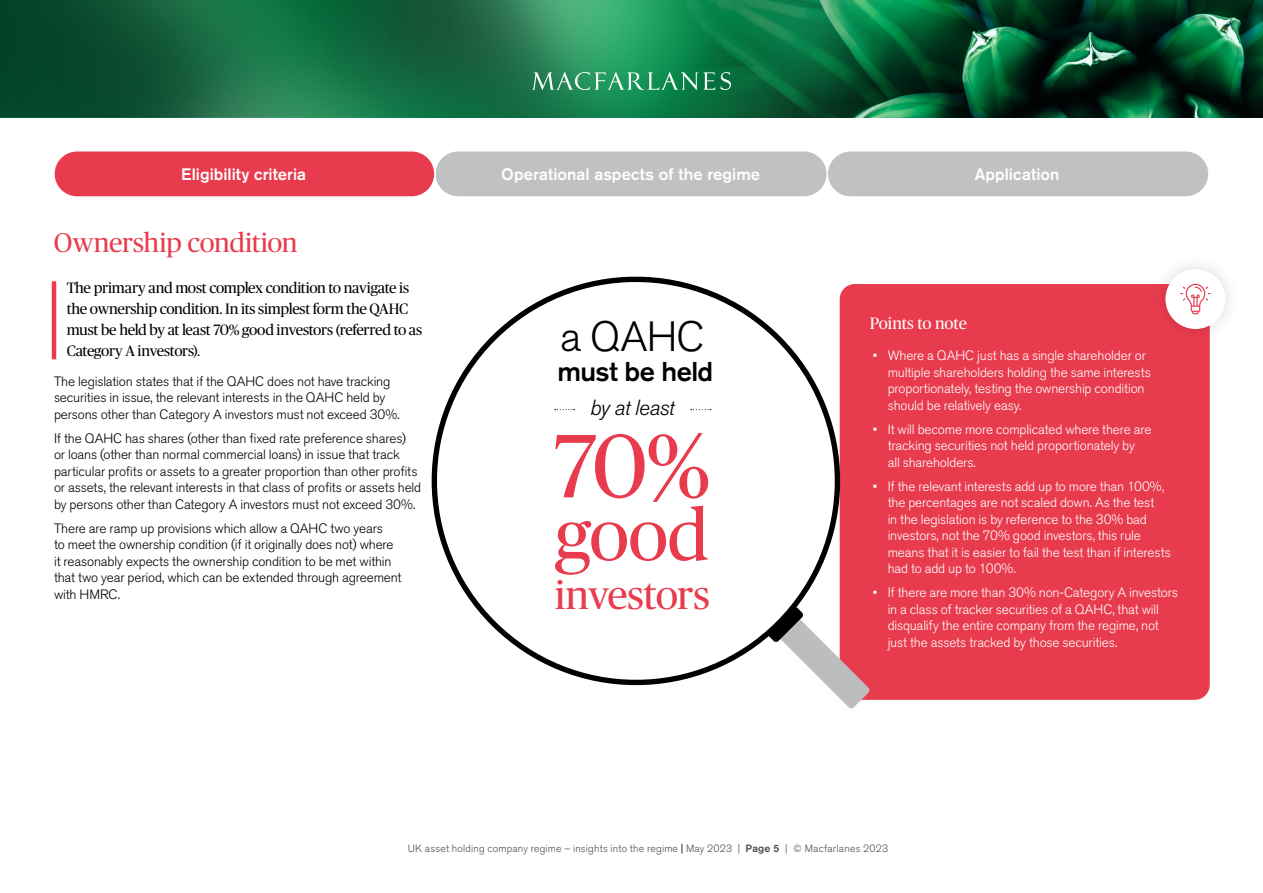
<style>
.page{position:relative;width:1263px;height:893px;background:#fff}
.page>*{position:absolute;margin:0;border:0;box-sizing:border-box;transform-origin:0 0}
.t1{font:90px "Publico Headline";color:#e83c4e}
.t2{font:72px "Publico Headline";color:#e83c4e}
.t3{font:300 42px "Akzidenz Grotesk BQ";color:#000}
.t4{font:40.5px "Publico Headline";letter-spacing:-.015em;color:#e83c4e}
.t5{font:27px "Publico Headline";letter-spacing:-.015em;color:#e83c4e}
.t6{font:500 27px "Akzidenz Grotesk BQ";letter-spacing:-.02em;color:#000}
.t7{font:italic 300 21.75px "Akzidenz Grotesk BQ";letter-spacing:-.03em;color:#000}
.t8{font:500 16.5px "Akzidenz Grotesk BQ";letter-spacing:.005em;color:#fff}
.t9{font:16.5px "Publico Headline";letter-spacing:-.015em;color:#fff}
.t10{font:15px/21px "Publico Headline";letter-spacing:-.025em;color:#000}
.t11{font:300 13.5px/16.5px "Akzidenz Grotesk BQ";letter-spacing:-.01em;color:#000}
.t12{font:300 13.5px/16.5px "Akzidenz Grotesk BQ";letter-spacing:-.01em;color:#fff}
.t13{font:300 10.5px "Akzidenz Grotesk BQ";letter-spacing:.015em;color:#4d4d4d}
.s1{font-weight:500}
</style>
<div class="page">
<div style="left:827px;top:151px;width:382px;height:46px;background:#c0c1c2;border-radius:23px"></div>
<div style="left:826px;top:150px;width:384px;height:48px;border:2px solid #fff;border-radius:23px"></div>
<div style="left:435px;top:151px;width:392px;height:46px;background:#c0c1c2;border-radius:23px"></div>
<div style="left:434px;top:150px;width:394px;height:48px;border:2px solid #fff;border-radius:23px"></div>
<div style="left:54px;top:151px;width:381px;height:46px;background:#e83c4e;border-radius:23px"></div>
<div style="left:53px;top:150px;width:383px;height:48px;border:2px solid #fff;border-radius:23px"></div>
<img style="left:472px;top:0;width:197px;height:118px">
<img style="left:669px;top:0;width:594px;height:118px">
<svg style="left:0;top:0;width:472px;height:118px;background:#12613c"></svg>
<svg style="left:532px;top:72px;width:183px;height:18px;background:#48a377"></svg>
<svg style="left:721px;top:72px;width:10px;height:18px"></svg>
<hr style="left:52px;top:281px;width:4px;height:78px;background:#e83c4e">
<div style="left:840px;top:284px;width:370px;height:416px;background:#e83c4e;border-radius:15px"></div>
<div style="left:1149px;top:253px;width:92px;height:92px;background:#000;opacity:.15"></div>
<div style="left:1165px;top:269px;width:60px;height:60px;background:#fff;border-radius:50%"></div>
<svg style="left:1180px;top:284px;width:31px;height:30px"></svg>
<svg style="left:431px;top:276px;width:423px;height:410px"></svg>
<svg style="left:768px;top:607px;width:102px;height:102px"></svg>
<svg style="left:555px;top:409px;width:20px;height:1px"></svg>
<svg style="left:691px;top:409px;width:20px;height:1px"></svg>
<p class="t8" style="left:181px;top:164px;width:127px">Eligibility criteria</p>
<p class="t8" style="left:501px;top:164px;width:260px">Operational aspects of the regime</p>
<p class="t8" style="left:975px;top:164px;width:86px">Application</p>
<h3 class="t5" style="left:54px;top:224px;width:245px">Ownership condition</h3>
<p class="t10" style="left:67px;top:277px;width:357px">The primary and most complex condition to navigate is the ownership condition. In its simplest form the QAHC must be held by at least 70% good investors (referred to as Category A investors).</p>
<p class="t11" style="left:54px;top:373px;width:347px">The legislation states that if the QAHC does not have tracking securities in issue, the relevant interests in the QAHC held by persons other than Category A investors must not exceed 30%.</p>
<p class="t11" style="left:54px;top:430px;width:369px">If the QAHC has shares (other than fixed rate preference shares)<br>or loans (other than normal commercial loans) in issue that track particular profits or assets to a greater proportion than other profits or assets, the relevant interests in that class of profits or assets held by persons other than Category A investors must not exceed 30%.</p>
<p class="t11" style="left:54px;top:520px;width:349px">There are ramp up provisions which allow a QAHC two years<br>to meet the ownership condition (if it originally does not) where it reasonably expects the ownership condition to be met within that two year period, which can be extended through agreement with HMRC.</p>
<h3 class="t3" style="left:560px;top:313px;width:146px">a QAHC</h3>
<h3 class="t6" style="left:558px;top:355px;width:157px">must be held</h3>
<h3 class="t7" style="left:590px;top:395px;width:86px">by at least</h3>
<h1 class="t1" style="left:554px;top:403px;width:159px">70%</h1>
<h2 class="t2" style="left:556px;top:485px;width:154px">good</h2>
<h3 class="t4" style="left:555px;top:566px;width:157px">investors</h3>
<p class="t9" style="left:870px;top:311px;width:99px">Points to note</p>
<p class="t12" style="left:888px;top:348px;width:265px;text-indent:-15px">• Where a QAHC just has a single shareholder or multiple shareholders holding the same interests proportionately, testing the ownership condition should be relatively easy.</p>
<p class="t12" style="left:888px;top:421px;width:265px;text-indent:-15px">• It will become more complicated where there are tracking securities not held proportionately by<br>all shareholders.</p>
<p class="t12" style="left:888px;top:478px;width:285px;text-indent:-15px">• If the relevant interests add up to more than 100%, the percentages are not scaled down. As the test<br>in the legislation is by reference to the 30% bad investors, not the 70% good investors, this rule means that it is easier to fail the test than if interests had to add up to 100%.</p>
<p class="t12" style="left:888px;top:585px;width:292px;text-indent:-15px">• If there are more than 30% non-Category A investors in a class of tracker securities of a QAHC, that will disqualify the entire company from the regime, not just the assets tracked by those securities.</p>
<p class="t13" style="left:408px;top:842px;width:482px">UK asset holding company regime – insights into the regime <span class="s1">|</span> May 2023 | <span class="s1">Page 5</span> | © Macfarlanes 2023</p>
</div>
